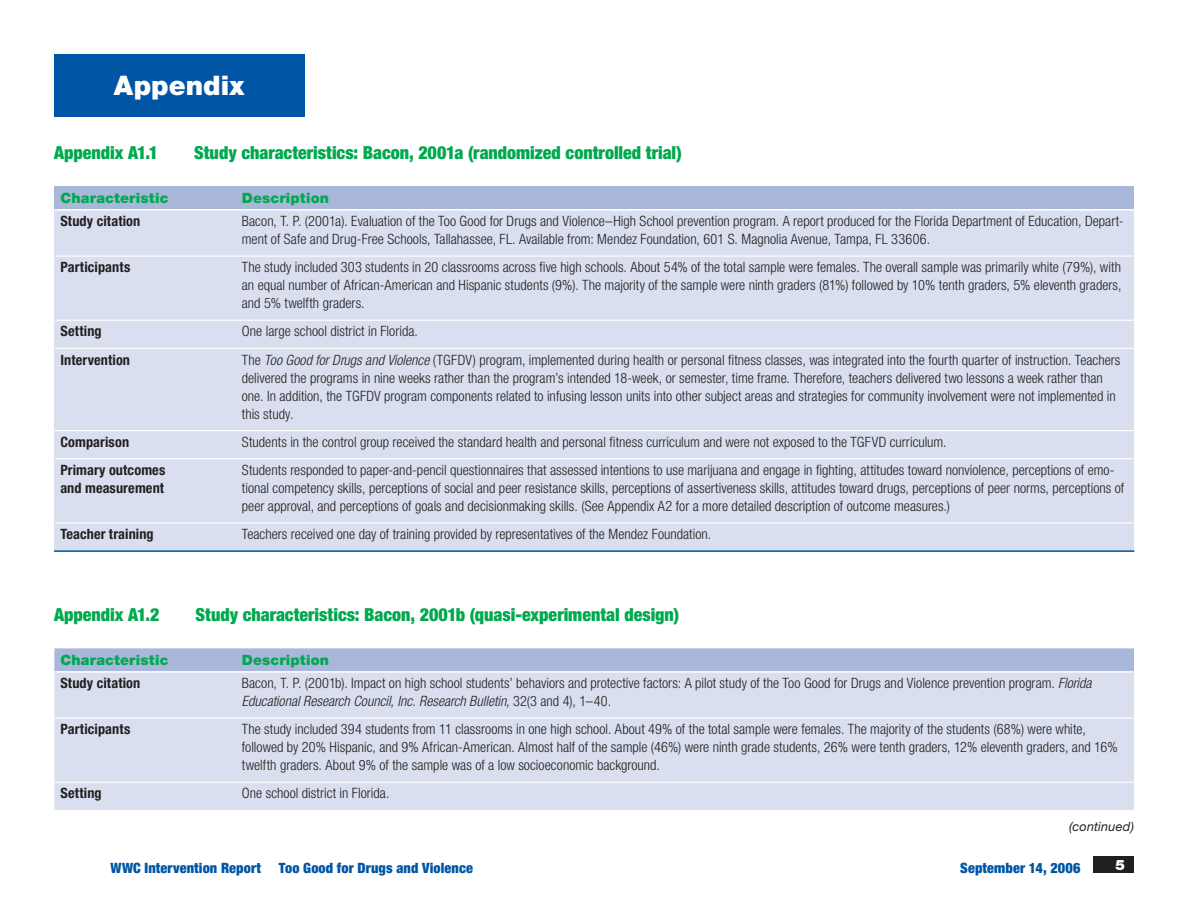
<style>
.page{position:relative;width:1188px;height:918px;background:#fff}
.page>*{position:absolute;margin:0;border:0;box-sizing:border-box;transform-origin:0 0}
.t1{font:900 27px "Helvetica Neue LT Std";color:#fff}
.t2{font:900 condensed 18px "Helvetica Neue LT Std";color:#00a94e}
.t3{font:300 condensed 14.25px/18px "Helvetica Neue LT Std";color:#231f20}
.t4{font:700 condensed 14.25px/18px "Helvetica Neue LT Std";letter-spacing:.01em;color:#231f20}
.t5{font:900 condensed 14.25px "Helvetica Neue LT Std";letter-spacing:.01em;color:#0155a5}
.t6{font:900 14.25px "Helvetica Neue LT Std";letter-spacing:.01em;color:#00a94e}
.t7{font:900 14.25px "Helvetica Neue LT Std";color:#fff}
.t8{font:italic 12.75px "Helvetica Neue LT Std";letter-spacing:.015em;color:#231f20}
.s1{font-style:italic}
</style>
<div class="page">
<div style="left:1094px;top:856px;width:40px;height:17px;background:#231f20"></div>
<div style="left:54px;top:54px;width:250px;height:63px;background:#0155a5"></div>
<div style="left:54px;top:186px;width:182px;height:24px;background:#a9b8da"></div>
<div style="left:236px;top:186px;width:898px;height:24px;background:#a9b8da"></div>
<div style="left:54px;top:210px;width:182px;height:46px;background:#d9dfef"></div>
<div style="left:236px;top:210px;width:898px;height:46px;background:#d9dfef"></div>
<div style="left:54px;top:256px;width:182px;height:64px;background:#d9dfef"></div>
<div style="left:236px;top:256px;width:898px;height:64px;background:#d9dfef"></div>
<div style="left:54px;top:320px;width:182px;height:28px;background:#d9dfef"></div>
<div style="left:236px;top:320px;width:898px;height:28px;background:#d9dfef"></div>
<div style="left:54px;top:348px;width:182px;height:83px;background:#d9dfef"></div>
<div style="left:236px;top:348px;width:898px;height:83px;background:#d9dfef"></div>
<div style="left:54px;top:431px;width:182px;height:28px;background:#d9dfef"></div>
<div style="left:236px;top:431px;width:898px;height:28px;background:#d9dfef"></div>
<div style="left:54px;top:459px;width:182px;height:64px;background:#d9dfef"></div>
<div style="left:236px;top:459px;width:898px;height:64px;background:#d9dfef"></div>
<div style="left:54px;top:523px;width:182px;height:28px;background:#d9dfef"></div>
<div style="left:236px;top:523px;width:898px;height:28px;background:#d9dfef"></div>
<hr style="left:55px;top:256px;width:181px;height:1px;background:#fff">
<hr style="left:236px;top:256px;width:898px;height:1px;background:#fff">
<hr style="left:55px;top:320px;width:181px;height:1px;background:#fff">
<hr style="left:236px;top:320px;width:898px;height:1px;background:#fff">
<hr style="left:55px;top:348px;width:181px;height:1px;background:#fff">
<hr style="left:236px;top:348px;width:898px;height:1px;background:#fff">
<hr style="left:55px;top:430px;width:181px;height:1px;background:#fff">
<hr style="left:236px;top:430px;width:898px;height:1px;background:#fff">
<hr style="left:55px;top:458px;width:181px;height:1px;background:#fff">
<hr style="left:236px;top:458px;width:898px;height:1px;background:#fff">
<hr style="left:55px;top:209px;width:181px;height:2px;background:#fff">
<hr style="left:236px;top:209px;width:898px;height:2px;background:#fff">
<hr style="left:55px;top:522px;width:181px;height:2px;background:#fff">
<hr style="left:236px;top:522px;width:898px;height:2px;background:#fff">
<hr style="left:54px;top:550px;width:182px;height:2px;background:#0155a5">
<hr style="left:236px;top:550px;width:898px;height:2px;background:#0155a5">
<div style="left:54px;top:648px;width:1080px;height:24px;background:#a9b8da"></div>
<div style="left:54px;top:672px;width:1080px;height:138px;background:#d9dfef"></div>
<hr style="left:55px;top:718px;width:181px;height:1px;background:#fff">
<hr style="left:236px;top:718px;width:898px;height:1px;background:#fff">
<hr style="left:55px;top:782px;width:181px;height:1px;background:#fff">
<hr style="left:236px;top:782px;width:898px;height:1px;background:#fff">
<hr style="left:55px;top:671px;width:181px;height:2px;background:#fff">
<hr style="left:236px;top:671px;width:898px;height:2px;background:#fff">
<h1 class="t1" style="left:114px;top:69px;width:132px">Appendix</h1>
<h2 class="t2" style="left:54px;top:142px;width:106px">Appendix A1.1</h2>
<h2 class="t2" style="left:194px;top:142px;width:489px">Study characteristics: Bacon, 2001a (randomized controlled trial)</h2>
<p class="t6" style="left:60px;top:189px;width:110px">Characteristic</p>
<p class="t6" style="left:242px;top:189px;width:89px">Description</p>
<p class="t4" style="left:60px;top:212px;width:82px">Study citation</p>
<p class="t3" style="left:242px;top:212px;width:883px">Bacon, T. P. (2001a). Evaluation of the Too Good for Drugs and Violence–High School prevention program. A report produced for the Florida Department of Education, Depart&shy;ment of Safe and Drug-Free Schools, Tallahassee, FL. Available from: Mendez Foundation, 601 S. Magnolia Avenue, Tampa, FL 33606.</p>
<p class="t4" style="left:60px;top:258px;width:71px">Participants</p>
<p class="t3" style="left:242px;top:258px;width:881px;text-align:justify">The study included 303 students in 20 classrooms across five high schools. About 54% of the total sample were females. The overall sample was primarily white (79%), with an equal number of African-American and Hispanic students (9%). The majority of the sample were ninth graders (81%) followed by 10% tenth graders, 5% eleventh graders, and 5% twelfth graders.</p>
<p class="t4" style="left:60px;top:322px;width:43px">Setting</p>
<p class="t3" style="left:242px;top:322px;width:178px">One large school district in Florida.</p>
<p class="t4" style="left:60px;top:350px;width:71px">Intervention</p>
<p class="t3" style="left:242px;top:350px;width:880px">The <span class="s1">Too Good for Drugs and Violence</span> (TGFDV) program, implemented during health or personal fitness classes, was integrated into the fourth quarter of instruction. Teachers delivered the programs in nine weeks rather than the program’s intended 18-week, or semester, time frame. Therefore, teachers delivered two lessons a week rather than one. In addition, the TGFDV program components related to infusing lesson units into other subject areas and strategies for community involvement were not implemented in this study.</p>
<p class="t4" style="left:60px;top:433px;width:70px">Comparison</p>
<p class="t3" style="left:242px;top:433px;width:706px">Students in the control group received the standard health and personal fitness curriculum and were not exposed to the TGFVD curriculum.</p>
<p class="t4" style="left:60px;top:461px;width:106px">Primary outcomes and measurement</p>
<p class="t3" style="left:242px;top:461px;width:884px">Students responded to paper-and-pencil questionnaires that assessed intentions to use marijuana and engage in fighting, attitudes toward nonviolence, perceptions of emo&shy;tional competency skills, perceptions of social and peer resistance skills, perceptions of assertiveness skills, attitudes toward drugs, perceptions of peer norms, perceptions of peer approval, and perceptions of goals and decisionmaking skills. (See Appendix A2 for a more detailed description of outcome measures.)</p>
<p class="t4" style="left:60px;top:525px;width:95px">Teacher training</p>
<p class="t3" style="left:242px;top:525px;width:471px">Teachers received one day of training provided by representatives of the Mendez Foundation.</p>
<h2 class="t2" style="left:54px;top:603px;width:107px">Appendix A1.2</h2>
<h2 class="t2" style="left:196px;top:603px;width:485px">Study characteristics: Bacon, 2001b (quasi-experimental design)</h2>
<p class="t6" style="left:60px;top:651px;width:110px">Characteristic</p>
<p class="t6" style="left:242px;top:651px;width:89px">Description</p>
<p class="t4" style="left:60px;top:674px;width:82px">Study citation</p>
<p class="t3" style="left:242px;top:674px;width:851px">Bacon, T. P. (2001b). Impact on high school students’ behaviors and protective factors: A pilot study of the Too Good for Drugs and Violence prevention program. <span class="s1">Florida<br>Educational Research Council, Inc. Research Bulletin,</span> 32(3 and 4), 1–40.</p>
<p class="t4" style="left:60px;top:720px;width:71px">Participants</p>
<p class="t3" style="left:242px;top:720px;width:877px">The study included 394 students from 11 classrooms in one high school. About 49% of the total sample were females. The majority of the students (68%) were white, followed by 20% Hispanic, and 9% African-American. Almost half of the sample (46%) were ninth grade students, 26% were tenth graders, 12% eleventh graders, and 16% twelfth graders. About 9% of the sample was of a low socioeconomic background.</p>
<p class="t4" style="left:60px;top:784px;width:43px">Setting</p>
<p class="t3" style="left:242px;top:784px;width:149px">One school district in Florida.</p>
<p class="t8" style="left:1069px;top:819px;width:66px">(continued)</p>
<p class="t5" style="left:111px;top:859px;width:152px">WWC Intervention Report</p>
<p class="t5" style="left:279px;top:859px;width:196px">Too Good for Drugs and Violence</p>
<p class="t5" style="left:960px;top:859px;width:122px">September 14, 2006</p>
<p class="t7" style="left:1115px;top:856px;width:11px">5</p>
</div>
